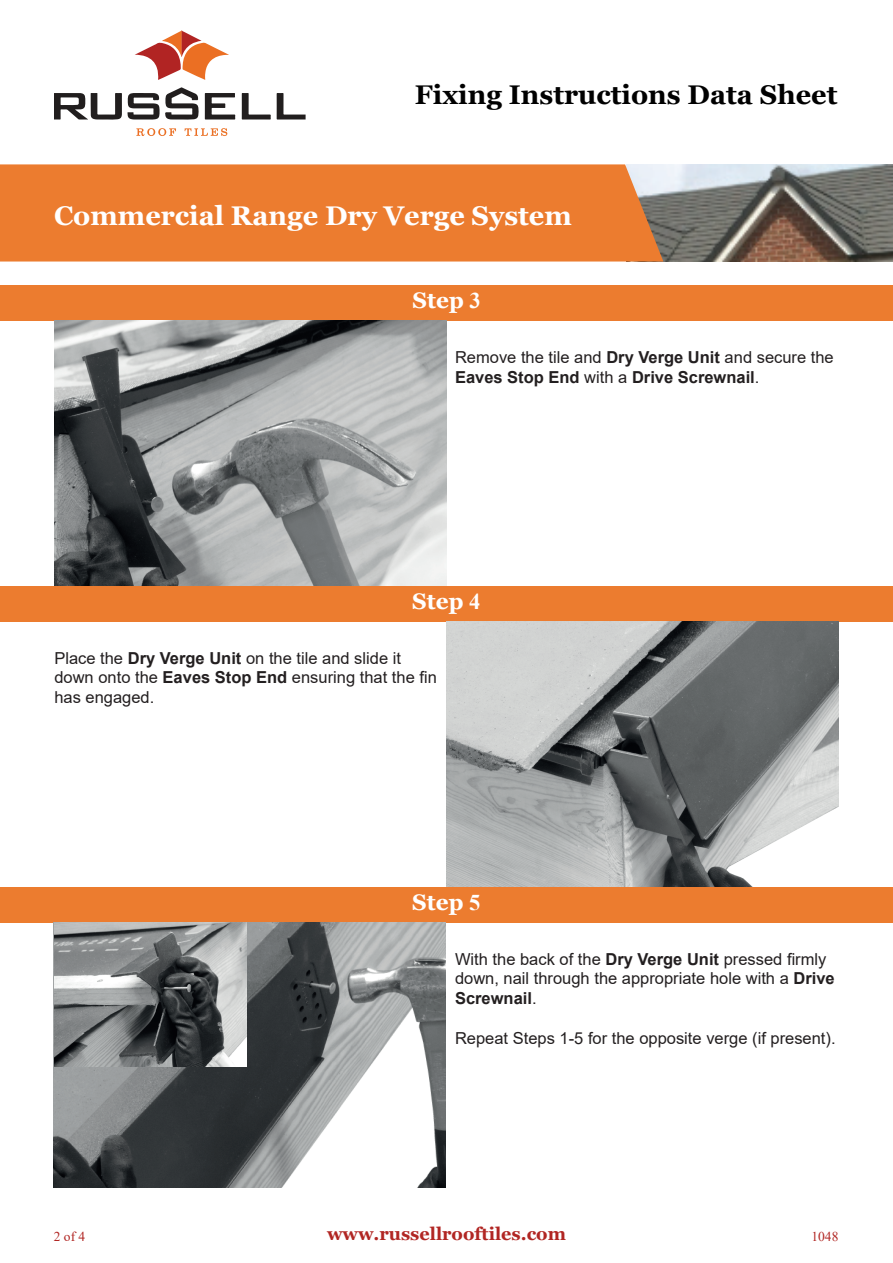
<style>
.page{position:relative;width:893px;height:1263px;background:#fff}
.page>*{position:absolute;margin:0;border:0;box-sizing:border-box;transform-origin:0 0}
.t1{font:700 27px "Georgia";color:#fff}
.t2{font:700 27px "Georgia";color:#000}
.t3{font:700 22.5px "Georgia";color:#fff}
.t4{font:700 18px "Georgia";color:#b12623}
.t5{font:16.5px/19.8px "Arial";color:#231f20}
.t6{font:700 16.5px/19.8px "Arial";color:#231f20}
.t7{font:13.5px "Times New Roman";color:#b12623}
.s1{font-family:"Times New Roman"}
.s2{font-weight:400}
.s3{font-weight:700}
</style>
<div class="page">
<img style="left:663px;top:164px;width:230px;height:97px">
<div style="left:0;top:164px;width:663px;height:97px;background:#ec7c2f"></div>
<svg style="left:277px;top:93px;width:29px;height:27px"></svg>
<svg style="left:205px;top:93px;width:30px;height:27px"></svg>
<svg style="left:242px;top:93px;width:29px;height:27px"></svg>
<svg style="left:135px;top:31px;width:94px;height:49px"></svg>
<svg style="left:184px;top:128px;width:44px;height:8px"></svg>
<svg style="left:54px;top:87px;width:145px;height:33px"></svg>
<svg style="left:136px;top:128px;width:40px;height:8px"></svg>
<div style="left:0;top:285px;width:893px;height:36px;background:#ec7c2f"></div>
<div style="left:0;top:586px;width:893px;height:36px;background:#ec7c2f"></div>
<div style="left:0;top:887px;width:893px;height:36px;background:#ec7c2f"></div>
<img style="left:54px;top:321px;width:392px;height:265px">
<img style="left:447px;top:622px;width:392px;height:265px">
<img style="left:54px;top:923px;width:392px;height:264px">
<img style="left:54px;top:923px;width:192px;height:144px">
<h1 class="t2" style="left:415px;top:77px;width:424px">Fixing Instructions Data Sheet</h1>
<h1 class="t1" style="left:54px;top:198px;width:519px">Commercial Range Dry Verge System</h1>
<h2 class="t3" style="left:413px;top:286px;width:70px">Step <span class="s1">3</span></h2>
<p class="t6" style="left:455px;top:347px;width:380px"><span class="s2">Remove the tile and</span> Dry Verge Unit <span class="s2">and secure the<br></span>Eaves Stop End <span class="s2">with a</span> Drive Screwnail<span class="s2">.</span></p>
<h2 class="t3" style="left:412px;top:587px;width:70px">Step <span class="s1">4</span></h2>
<p class="t5" style="left:54px;top:648px;width:384px">Place the <span class="s3">Dry Verge Unit</span> on the tile and slide it down onto the <span class="s3">Eaves Stop End</span> ensuring that the fin has engaged.</p>
<h2 class="t3" style="left:412px;top:888px;width:70px">Step <span class="s1">5</span></h2>
<p class="t5" style="left:455px;top:949px;width:381px">With the back of the <span class="s3">Dry Verge Unit</span> pressed firmly down, nail through the appropriate hole with a <span class="s3">Drive<br>Screwnail</span>.</p>
<p class="t5" style="left:455px;top:1028px;width:382px">Repeat Steps 1-5 for the opposite verge (if present).</p>
<p class="t7" style="left:54px;top:1227px;width:33px">2 of 4</p>
<p class="t4" style="left:327px;top:1223px;width:240px">www.russellrooftiles.com</p>
<p class="t7" style="left:811px;top:1227px;width:28px">1048</p>
</div>
